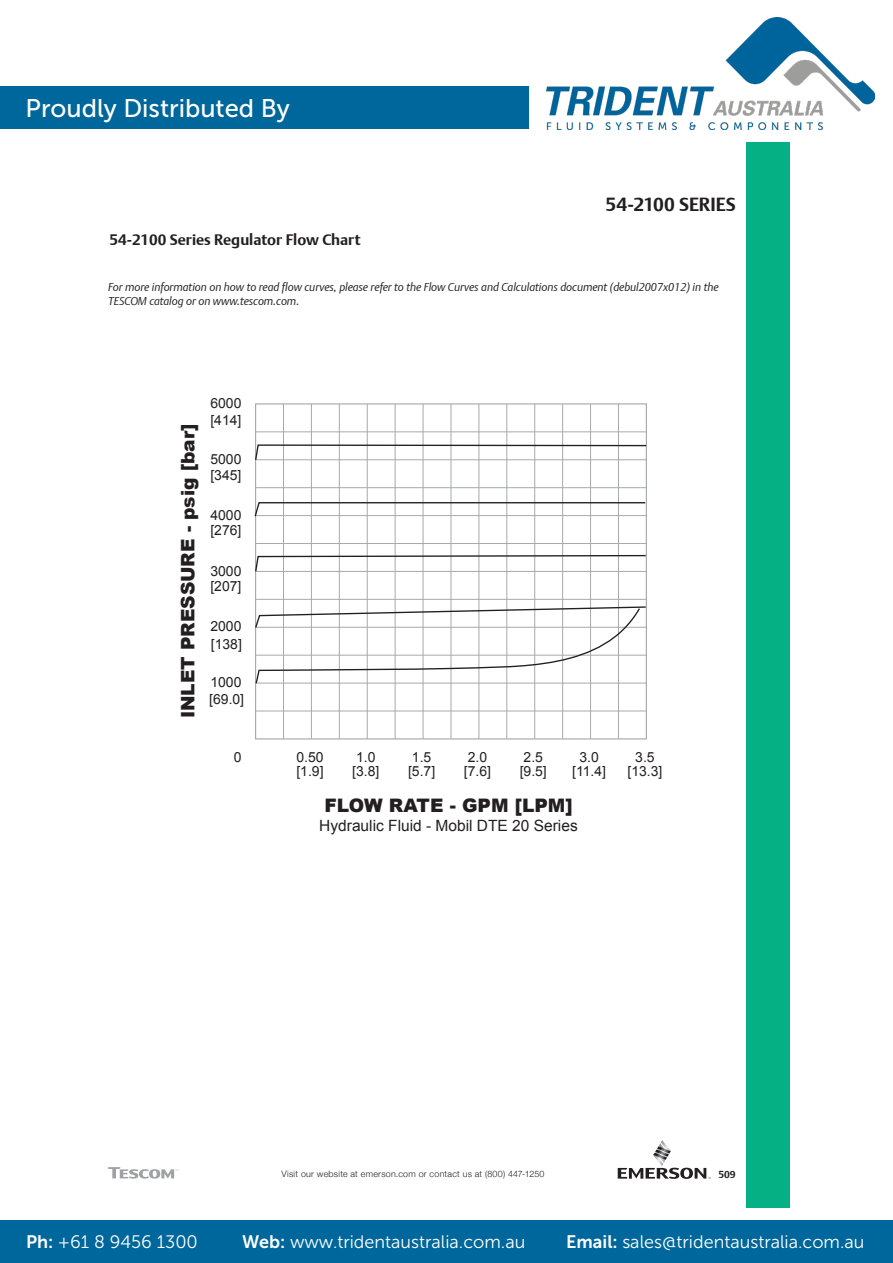
<style>
.page{position:relative;width:893px;height:1263px;background:#fff}
.page>*{position:absolute;margin:0;border:0;box-sizing:border-box;transform-origin:0 0}
.t1{font:25.5px "Museo Sans 500";color:#fff}
.t2{font:700 19.05px "DTL Argo T";letter-spacing:-.005em;color:#231f20}
.t3{font:900 18.6px "Arial";color:#231f20}
.t4{font:18px "Museo Sans 300";color:#fff}
.t5{font:15.45px "Arial";color:#231f20}
.t6{font:700 15.15px "DTL Argo T";color:#231f20}
.t7{font:13.95px/14px "Arial";color:#231f20}
.t8{font:italic 11.4px/14px "DTL Argo T Light";letter-spacing:-.005em;color:#231f20}
.t9{font:700 10.05px "DTL Argo T";color:#231f20}
.t10{font:300 8.85px "Helvetica Neue";letter-spacing:.03em;color:#231f20}
.s1{font-family:"Museo Sans 700"}
</style>
<div class="page">
<img style="left:547px;top:18px;width:328px;height:111px">
<div style="left:0;top:1220px;width:893px;height:43px;background:#00679d"></div>
<div style="left:0;top:86px;width:528px;height:43px;background:#00679d"></div>
<div style="left:747px;top:142px;width:43px;height:1065px;background:#05b085"></div>
<hr style="left:311px;top:404px;width:1px;height:335px;background:#a8a9ad">
<hr style="left:283px;top:404px;width:1px;height:335px;background:#a8a9ad">
<hr style="left:339px;top:404px;width:1px;height:335px;background:#a8a9ad">
<hr style="left:395px;top:404px;width:1px;height:335px;background:#a8a9ad">
<hr style="left:451px;top:404px;width:1px;height:335px;background:#a8a9ad">
<hr style="left:506px;top:404px;width:1px;height:335px;background:#a8a9ad">
<hr style="left:562px;top:404px;width:1px;height:335px;background:#a8a9ad">
<hr style="left:618px;top:404px;width:1px;height:335px;background:#a8a9ad">
<hr style="left:367px;top:404px;width:1px;height:335px;background:#a8a9ad">
<hr style="left:423px;top:404px;width:1px;height:335px;background:#a8a9ad">
<hr style="left:478px;top:404px;width:1px;height:335px;background:#a8a9ad">
<hr style="left:534px;top:404px;width:1px;height:335px;background:#a8a9ad">
<hr style="left:590px;top:404px;width:1px;height:335px;background:#a8a9ad">
<hr style="left:256px;top:432px;width:390px;height:1px;background:#a8a9ad">
<hr style="left:256px;top:487px;width:390px;height:1px;background:#a8a9ad">
<hr style="left:256px;top:543px;width:390px;height:1px;background:#a8a9ad">
<hr style="left:256px;top:599px;width:390px;height:1px;background:#a8a9ad">
<hr style="left:256px;top:711px;width:390px;height:1px;background:#a8a9ad">
<svg style="left:255px;top:444px;width:392px;height:17px"></svg>
<svg style="left:254px;top:501px;width:393px;height:17px"></svg>
<svg style="left:255px;top:554px;width:392px;height:19px"></svg>
<svg style="left:255px;top:606px;width:392px;height:79px"></svg>
<svg style="left:618px;top:1140px;width:92px;height:38px"></svg>
<svg style="left:108px;top:1167px;width:70px;height:11px"></svg>
<p class="t1" style="left:26px;top:94px;width:266px">Proudly Distributed By</p>
<p class="t6" style="left:109px;top:230px;width:253px">54-2100 Series Regulator Flow Chart</p>
<p class="t2" style="left:606px;top:192px;width:132px">54-2100 SERIES</p>
<p class="t8" style="left:108px;top:280px;width:612px">For more information on how to read flow curves, please refer to the Flow Curves and Calculations document (debul2007x012) in the<br>TESCOM catalog or on www.tescom.com.</p>
<p class="t3" style="left:174px;top:718px;width:296px;rotate:-90deg">INLET PRESSURE - psig [bar]</p>
<p class="t7" style="left:210px;top:395px;width:33px;line-height:17.1px">6000 [414]</p>
<p class="t7" style="left:210px;top:452px;width:33px">5000</p>
<p class="t7" style="left:210px;top:468px;width:33px">[345]</p>
<p class="t7" style="left:210px;top:508px;width:33px">4000</p>
<p class="t7" style="left:210px;top:523px;width:33px">[276]</p>
<p class="t7" style="left:210px;top:564px;width:33px">3000</p>
<p class="t7" style="left:210px;top:579px;width:33px">[207]</p>
<p class="t7" style="left:210px;top:620px;width:33px">2000</p>
<p class="t7" style="left:211px;top:637px;width:33px">[138]</p>
<p class="t7" style="left:210px;top:676px;width:33px">1000</p>
<p class="t7" style="left:209px;top:692px;width:36px">[69.0]</p>
<p class="t7" style="left:234px;top:750px;width:9px">0</p>
<p class="t7" style="left:296px;top:751px;width:29px">0.50 [1.9]</p>
<p class="t7" style="left:352px;top:751px;width:29px">1.0 [3.8]</p>
<p class="t7" style="left:408px;top:751px;width:29px">1.5 [5.7]</p>
<p class="t7" style="left:464px;top:751px;width:29px">2.0 [7.6]</p>
<p class="t7" style="left:520px;top:751px;width:29px">2.5 [9.5]</p>
<p class="t7" style="left:572px;top:751px;width:35px;text-align:center">3.0 [11.4]</p>
<p class="t7" style="left:627px;top:751px;width:36px;text-align:center">3.5 [13.3]</p>
<p class="t3" style="left:324px;top:792px;width:250px">FLOW RATE - GPM [LPM]</p>
<p class="t5" style="left:319px;top:815px;width:260px">Hydraulic Fluid - Mobil DTE 20 Series</p>
<p class="t10" style="left:282px;top:1167px;width:264px">Visit our website at emerson.com or contact us at (800) 447-1250</p>
<p class="t9" style="left:718px;top:1169px;width:19px">509</p>
<p class="t4" style="left:26px;top:1232px;width:173px"><span class="s1">Ph:</span> +61 8 9456 1300</p>
<p class="t4" style="left:242px;top:1232px;width:285px"><span class="s1">Web:</span> www.tridentaustralia.com.au</p>
<p class="t4" style="left:566px;top:1232px;width:300px"><span class="s1">Email:</span> sales@tridentaustralia.com.au</p>
</div>
